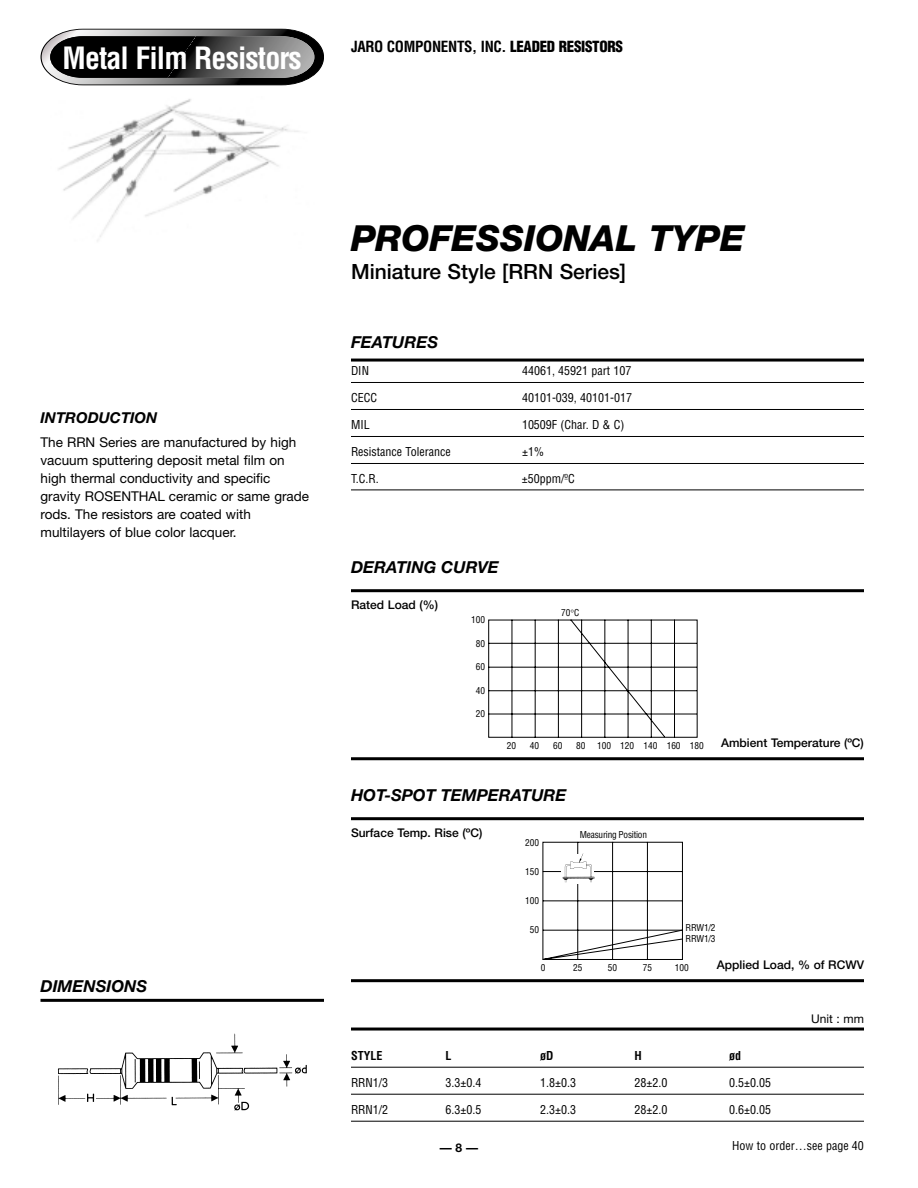
<style>
.page{position:relative;width:918px;height:1188px;background:#fff}
.page>*{position:absolute;margin:0;border:0;box-sizing:border-box;transform-origin:0 0}
.t1{font:italic 800 36px "Helvetica Neue";color:#000}
.t2{font:700 condensed 30px "Helvetica";letter-spacing:-.03em;color:#fff}
.t3{font:500 21px "Helvetica Neue";color:#000}
.t4{font:italic 700 16.5px "Helvetica Neue";color:#000}
.t5{font:700 condensed 15px "Helvetica";letter-spacing:-.02em;color:#000}
.t6{font:italic 700 15px "Helvetica Neue";color:#000}
.t7{font:13.5px/18px "Helvetica Neue";color:#000}
.t8{font:condensed 12px "Helvetica";color:#000}
.t9{font:500 12px "Helvetica Neue";color:#000}
.t10{font:700 condensed 12px "Helvetica";color:#000}
.t11{font:12px "Helvetica Neue";color:#000}
.t12{font:700 12px "Helvetica Neue";color:#000}
.t13{font:condensed 9.3px "Helvetica";color:#000}
.t14{font:condensed 9.3px/10.8px "Helvetica";letter-spacing:-.025em;color:#000}
.s1{font-weight:900}
</style>
<div class="page">
<svg style="left:40px;top:28px;width:284px;height:58px;background:#555"></svg>
<img style="left:58px;top:1033px;width:249px;height:78px">
<img style="left:58px;top:99px;width:241px;height:142px">
<hr style="left:40px;top:999px;width:284px;height:3px;background:#000">
<hr style="left:351px;top:359px;width:513px;height:3px;background:#000">
<hr style="left:351px;top:382px;width:513px;height:1px;background:#000">
<hr style="left:351px;top:409px;width:513px;height:1px;background:#000">
<hr style="left:351px;top:436px;width:513px;height:1px;background:#000">
<hr style="left:351px;top:463px;width:513px;height:1px;background:#000">
<hr style="left:351px;top:490px;width:513px;height:1px;background:#000">
<hr style="left:351px;top:589px;width:513px;height:3px;background:#000">
<hr style="left:351px;top:757px;width:513px;height:3px;background:#000">
<hr style="left:351px;top:817px;width:513px;height:3px;background:#000">
<hr style="left:351px;top:979px;width:513px;height:3px;background:#000">
<hr style="left:351px;top:1028px;width:513px;height:3px;background:#000">
<hr style="left:351px;top:1067px;width:513px;height:1px;background:#000">
<hr style="left:351px;top:1094px;width:513px;height:1px;background:#000">
<hr style="left:351px;top:1121px;width:513px;height:1px;background:#000">
<svg style="left:488px;top:619px;width:210px;height:119px"></svg>
<svg style="left:542px;top:841px;width:141px;height:119px"></svg>
<h2 class="t2" style="left:63px;top:46px;width:241px">Metal Film Resistors</h2>
<p class="t5" style="left:351px;top:40px;width:274px">JARO COMPONENTS, INC. <span class="s1">LEADED RESISTORS</span></p>
<p class="t6" style="left:40px;top:413px;width:118px">INTRODUCTION</p>
<p class="t7" style="left:40px;top:435px;width:270px">The RRN Series are manufactured by high vacuum sputtering deposit metal film on high thermal conductivity and specific gravity ROSENTHAL ceramic or same grade rods. The resistors are coated with multilayers of blue color lacquer.</p>
<p class="t4" style="left:40px;top:980px;width:108px">DIMENSIONS</p>
<h1 class="t1" style="left:351px;top:225px;width:395px">PROFESSIONAL TYPE</h1>
<h3 class="t3" style="left:351px;top:264px;width:277px">Miniature Style [RRN Series]</h3>
<p class="t4" style="left:351px;top:337px;width:89px">FEATURES</p>
<p class="t8" style="left:351px;top:366px;width:19px">DIN</p>
<p class="t8" style="left:522px;top:366px;width:111px">44061, 45921 part 107</p>
<p class="t8" style="left:351px;top:393px;width:28px">CECC</p>
<p class="t8" style="left:522px;top:393px;width:112px">40101-039, 40101-017</p>
<p class="t8" style="left:351px;top:420px;width:20px">MIL</p>
<p class="t8" style="left:522px;top:420px;width:104px">10509F (Char. D &amp; C)</p>
<p class="t8" style="left:351px;top:447px;width:101px">Resistance Tolerance</p>
<p class="t8" style="left:522px;top:447px;width:23px">±1%</p>
<p class="t8" style="left:351px;top:474px;width:29px">T.C.R.</p>
<p class="t8" style="left:522px;top:474px;width:54px">±50ppm/ºC</p>
<p class="t4" style="left:351px;top:562px;width:149px">DERATING CURVE</p>
<p class="t9" style="left:351px;top:601px;width:89px">Rated Load (%)</p>
<p class="t13" style="left:471px;top:616px;width:15px">100</p>
<p class="t13" style="left:476px;top:640px;width:11px">80</p>
<p class="t13" style="left:476px;top:663px;width:11px">60</p>
<p class="t13" style="left:476px;top:687px;width:11px">40</p>
<p class="t13" style="left:476px;top:710px;width:11px">20</p>
<p class="t13" style="left:561px;top:609px;width:20px">70 C</p>
<p class="t13" style="left:507px;top:742px;width:11px">20</p>
<p class="t13" style="left:530px;top:742px;width:11px">40</p>
<p class="t13" style="left:553px;top:742px;width:11px">60</p>
<p class="t13" style="left:576px;top:742px;width:129px">80 100 120 140 160 180</p>
<p class="t9" style="left:721px;top:739px;width:144px">Ambient Temperature (ºC)</p>
<p class="t4" style="left:351px;top:790px;width:217px">HOT-SPOT TEMPERATURE</p>
<p class="t9" style="left:351px;top:829px;width:133px">Surface Temp. Rise (ºC)</p>
<p class="t13" style="left:525px;top:839px;width:15px">200</p>
<p class="t13" style="left:525px;top:868px;width:15px">150</p>
<p class="t13" style="left:525px;top:897px;width:15px">100</p>
<p class="t13" style="left:530px;top:926px;width:11px">50</p>
<p class="t14" style="left:580px;top:830px;width:69px">Measuring Position</p>
<p class="t14" style="left:686px;top:923px;width:31px">RRW1/2<br>RRW1/3</p>
<p class="t13" style="left:541px;top:964px;width:6px">0</p>
<p class="t13" style="left:608px;top:964px;width:11px">50</p>
<p class="t13" style="left:643px;top:964px;width:11px">75</p>
<p class="t13" style="left:675px;top:964px;width:15px">100</p>
<p class="t13" style="left:573px;top:964px;width:11px">25</p>
<p class="t9" style="left:717px;top:961px;width:149px">Applied Load, % of RCWV</p>
<p class="t11" style="left:811px;top:1015px;width:54px">Unit : mm</p>
<p class="t10" style="left:351px;top:1051px;width:33px">STYLE</p>
<p class="t10" style="left:446px;top:1051px;width:7px">L</p>
<p class="t10" style="left:540px;top:1051px;width:15px">øD</p>
<p class="t10" style="left:635px;top:1051px;width:9px">H</p>
<p class="t10" style="left:729px;top:1051px;width:13px">ød</p>
<p class="t8" style="left:351px;top:1078px;width:39px">RRN1/3</p>
<p class="t8" style="left:446px;top:1078px;width:38px">3.3±0.4</p>
<p class="t8" style="left:540px;top:1078px;width:37px">1.8±0.3</p>
<p class="t8" style="left:635px;top:1078px;width:34px">28±2.0</p>
<p class="t8" style="left:729px;top:1078px;width:43px">0.5±0.05</p>
<p class="t8" style="left:351px;top:1105px;width:39px">RRN1/2</p>
<p class="t8" style="left:446px;top:1105px;width:38px">6.3±0.5</p>
<p class="t8" style="left:540px;top:1105px;width:37px">2.3±0.3</p>
<p class="t8" style="left:635px;top:1105px;width:34px">28±2.0</p>
<p class="t8" style="left:729px;top:1105px;width:43px">0.6±0.05</p>
<p class="t12" style="left:440px;top:1143px;width:40px">— 8 —</p>
<p class="t8" style="left:732px;top:1141px;width:133px">How to order…see page 40</p>
</div>
